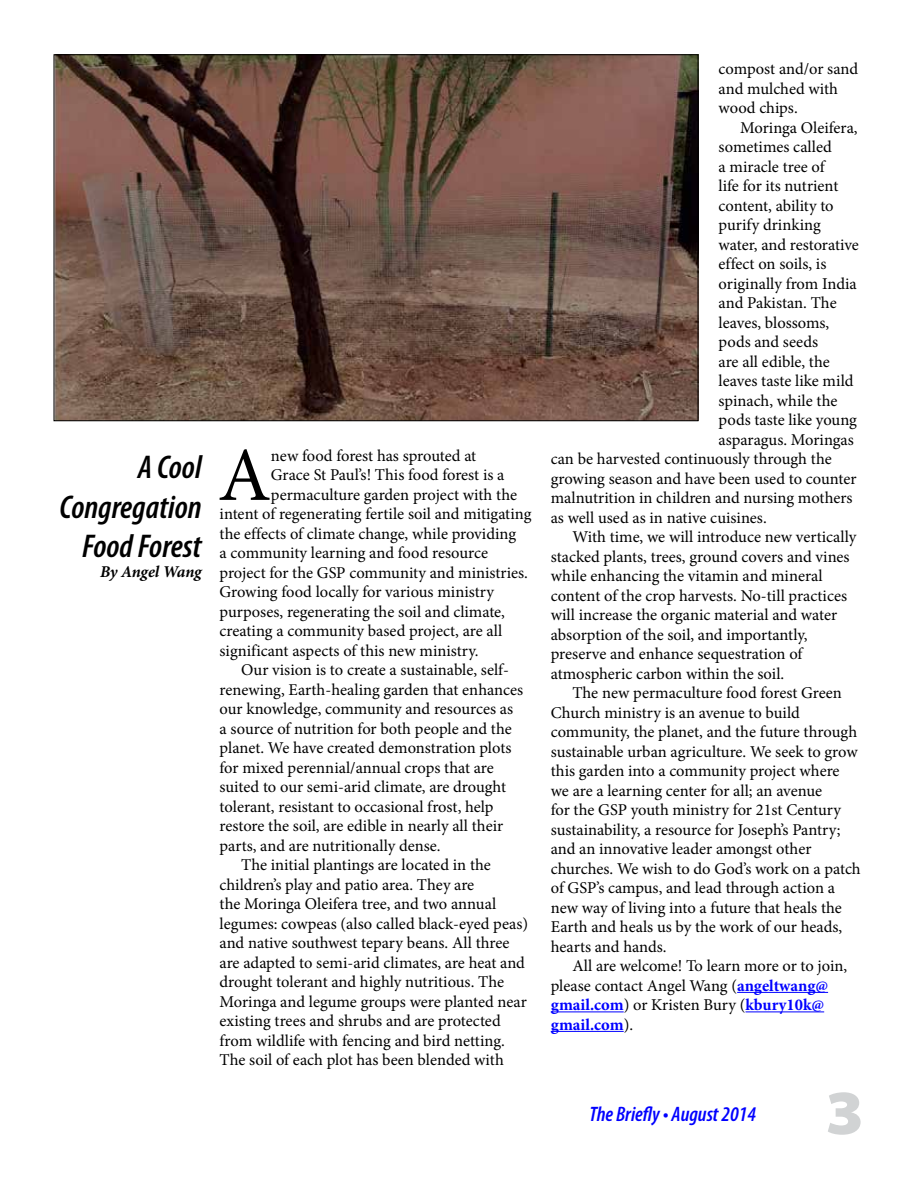
<style>
.page{position:relative;width:918px;height:1188px;background:#fff}
.page>*{position:absolute;margin:0;border:0;box-sizing:border-box;transform-origin:0 0}
.t1{font:76.5px "Minion Pro";color:#000}
.t2{font:900 semi-expanded 63px "Myriad Pro";color:#d1d3d4}
.t3{font:italic 600 condensed 33px/39.6px "Myriad Pro";color:#000;text-align:right}
.t4{font:italic 600 condensed 21px "Myriad Pro";color:#00f}
.t5{font:16.5px/19.5px "Minion Pro";color:#000}
.t6{font:700 16.5px "Minion Pro";color:#00f}
.t7{font:italic 700 16.5px "Minion Pro";letter-spacing:-.015em;color:#000}
.s1{font-weight:700;color:#00f}
.s2{font-weight:400;color:#000}
</style>
<div class="page">
<img style="left:56px;top:56px;width:640px;height:363px">
<hr style="left:737px;top:992px;width:91px;height:1px;background:#00f">
<hr style="left:551px;top:1011px;width:73px;height:1px;background:#00f">
<hr style="left:746px;top:1011px;width:78px;height:1px;background:#00f">
<hr style="left:551px;top:1031px;width:73px;height:1px;background:#00f">
<h3 class="t3" style="left:60px;top:448px;width:144px">A Cool<br>Congregation<br>Food Forest</h3>
<p class="t7" style="left:100px;top:560px;width:103px">By Angel Wang</p>
<h1 class="t1" style="left:218px;top:424px;width:54px">A</h1>
<p class="t5" style="left:271px;top:446px;width:207px">new food forest has sprouted at</p>
<p class="t5" style="left:271px;top:465px;width:235px">Grace St Paul’s! This food forest is a</p>
<p class="t5" style="left:271px;top:485px;width:248px">permaculture garden project with the</p>
<p class="t5" style="left:220px;top:504px;width:313px">intent of regenerating fertile soil and mitigating</p>
<p class="t5" style="left:220px;top:524px;width:298px">the effects of climate change, while providing</p>
<p class="t5" style="left:220px;top:543px;width:270px">a community learning and food resource</p>
<p class="t5" style="left:220px;top:563px;width:310px">project for the GSP community and ministries.</p>
<p class="t5" style="left:220px;top:582px;width:276px">Growing food locally for various ministry</p>
<p class="t5" style="left:220px;top:602px;width:287px">purposes, regenerating the soil and climate,</p>
<p class="t5" style="left:220px;top:621px;width:284px">creating a community based project, are all</p>
<p class="t5" style="left:220px;top:641px;width:261px">significant aspects of this new ministry.</p>
<p class="t5" style="left:241px;top:660px;width:269px">Our vision is to create a sustainable, self-</p>
<p class="t5" style="left:220px;top:680px;width:305px">renewing, Earth-healing garden that enhances</p>
<p class="t5" style="left:220px;top:699px;width:295px">our knowledge, community and resources as</p>
<p class="t5" style="left:220px;top:719px;width:294px">a source of nutrition for both people and the</p>
<p class="t5" style="left:220px;top:738px;width:293px">planet. We have created demonstration plots</p>
<p class="t5" style="left:220px;top:758px;width:276px">for mixed perennial/annual crops that are</p>
<p class="t5" style="left:220px;top:778px;width:288px">suited to our semi-arid climate, are drought</p>
<p class="t5" style="left:220px;top:797px;width:275px">tolerant, resistant to occasional frost, help</p>
<p class="t5" style="left:220px;top:817px;width:285px">restore the soil, are edible in nearly all their</p>
<p class="t5" style="left:220px;top:836px;width:222px">parts, and are nutritionally dense.</p>
<p class="t5" style="left:241px;top:856px;width:251px">The initial plantings are located in the</p>
<p class="t5" style="left:220px;top:875px;width:256px">children’s play and patio area. They are</p>
<p class="t5" style="left:220px;top:895px;width:278px">the Moringa Oleifera tree, and two annual</p>
<p class="t5" style="left:220px;top:914px;width:310px">legumes: cowpeas (also called black-eyed peas)</p>
<p class="t5" style="left:220px;top:934px;width:292px">and native southwest tepary beans. All three</p>
<p class="t5" style="left:220px;top:953px;width:307px">are adapted to semi-arid climates, are heat and</p>
<p class="t5" style="left:220px;top:973px;width:286px">drought tolerant and highly nutritious. The</p>
<p class="t5" style="left:220px;top:992px;width:309px">Moringa and legume groups were planted near</p>
<p class="t5" style="left:220px;top:1012px;width:283px">existing trees and shrubs and are protected</p>
<p class="t5" style="left:220px;top:1031px;width:287px">from wildlife with fencing and bird netting.</p>
<p class="t5" style="left:220px;top:1051px;width:286px">The soil of each plot has been blended with</p>
<p class="t5" style="left:719px;top:59px;width:141px">compost and/or sand and mulched with wood chips.</p>
<p class="t5" style="left:740px;top:118px;width:119px">Moringa Oleifera,</p>
<p class="t5" style="left:719px;top:137px;width:115px">sometimes called</p>
<p class="t5" style="left:719px;top:157px;width:108px">a miracle tree of</p>
<p class="t5" style="left:719px;top:176px;width:121px">life for its nutrient</p>
<p class="t5" style="left:719px;top:196px;width:117px">content, ability to</p>
<p class="t5" style="left:719px;top:215px;width:104px">purify drinking</p>
<p class="t5" style="left:719px;top:235px;width:142px">water, and restorative</p>
<p class="t5" style="left:719px;top:254px;width:109px">effect on soils, is</p>
<p class="t5" style="left:719px;top:274px;width:140px">originally from India</p>
<p class="t5" style="left:719px;top:293px;width:120px">and Pakistan. The</p>
<p class="t5" style="left:719px;top:313px;width:112px">leaves, blossoms,</p>
<p class="t5" style="left:719px;top:332px;width:101px">pods and seeds</p>
<p class="t5" style="left:719px;top:352px;width:113px">are all edible, the</p>
<p class="t5" style="left:719px;top:371px;width:136px">leaves taste like mild</p>
<p class="t5" style="left:719px;top:391px;width:120px">spinach, while the</p>
<p class="t5" style="left:719px;top:410px;width:140px">pods taste like young</p>
<p class="t5" style="left:719px;top:430px;width:137px">asparagus. Moringas</p>
<p class="t5" style="left:551px;top:449px;width:282px">can be harvested continuously through the</p>
<p class="t5" style="left:551px;top:469px;width:307px">growing season and have been used to counter</p>
<p class="t5" style="left:551px;top:488px;width:303px">malnutrition in children and nursing mothers</p>
<p class="t5" style="left:551px;top:508px;width:218px">as well used as in native cuisines.</p>
<p class="t5" style="left:572px;top:527px;width:286px">With time, we will introduce new vertically</p>
<p class="t5" style="left:551px;top:547px;width:300px">stacked plants, trees, ground covers and vines</p>
<p class="t5" style="left:551px;top:566px;width:273px">while enhancing the vitamin and mineral</p>
<p class="t5" style="left:551px;top:586px;width:298px">content of the crop harvests. No-till practices</p>
<p class="t5" style="left:551px;top:605px;width:288px">will increase the organic material and water</p>
<p class="t5" style="left:551px;top:625px;width:258px">absorption of the soil, and importantly,</p>
<p class="t5" style="left:551px;top:644px;width:253px">preserve and enhance sequestration of</p>
<p class="t5" style="left:551px;top:664px;width:235px">atmospheric carbon within the soil.</p>
<p class="t5" style="left:572px;top:683px;width:271px">The new permaculture food forest Green</p>
<p class="t5" style="left:551px;top:703px;width:251px">Church ministry is an avenue to build</p>
<p class="t5" style="left:551px;top:722px;width:308px">community, the planet, and the future through</p>
<p class="t5" style="left:551px;top:742px;width:308px">sustainable urban agriculture. We seek to grow</p>
<p class="t5" style="left:551px;top:761px;width:290px">this garden into a community project where</p>
<p class="t5" style="left:551px;top:781px;width:273px">we are a learning center for all; an avenue</p>
<p class="t5" style="left:551px;top:800px;width:292px">for the GSP youth ministry for 21st Century</p>
<p class="t5" style="left:551px;top:820px;width:291px">sustainability, a resource for Joseph’s Pantry;</p>
<p class="t5" style="left:551px;top:839px;width:262px">and an innovative leader amongst other</p>
<p class="t5" style="left:551px;top:859px;width:311px">churches. We wish to do God’s work on a patch</p>
<p class="t5" style="left:551px;top:878px;width:286px">of GSP’s campus, and lead through action a</p>
<p class="t5" style="left:551px;top:898px;width:293px">new way of living into a future that heals the</p>
<p class="t5" style="left:551px;top:917px;width:293px">Earth and heals us by the work of our heads,</p>
<p class="t5" style="left:551px;top:937px;width:117px">hearts and hands.</p>
<p class="t5" style="left:572px;top:956px;width:276px">All are welcome! To learn more or to join,</p>
<p class="t5" style="left:551px;top:976px;width:279px">please contact Angel Wang (<span class="s1">angeltwang@</span></p>
<p class="t6" style="left:551px;top:993px;width:275px">gmail.com<span class="s2">) or Kristen Bury (</span>kbury10k@</p>
<p class="t6" style="left:551px;top:1013px;width:84px">gmail.com<span class="s2">).</span></p>
<p class="t4" style="left:589px;top:1102px;width:168px">The Briefly • August 2014</p>
<h2 class="t2" style="left:825px;top:1077px;width:40px">3</h2>
</div>
